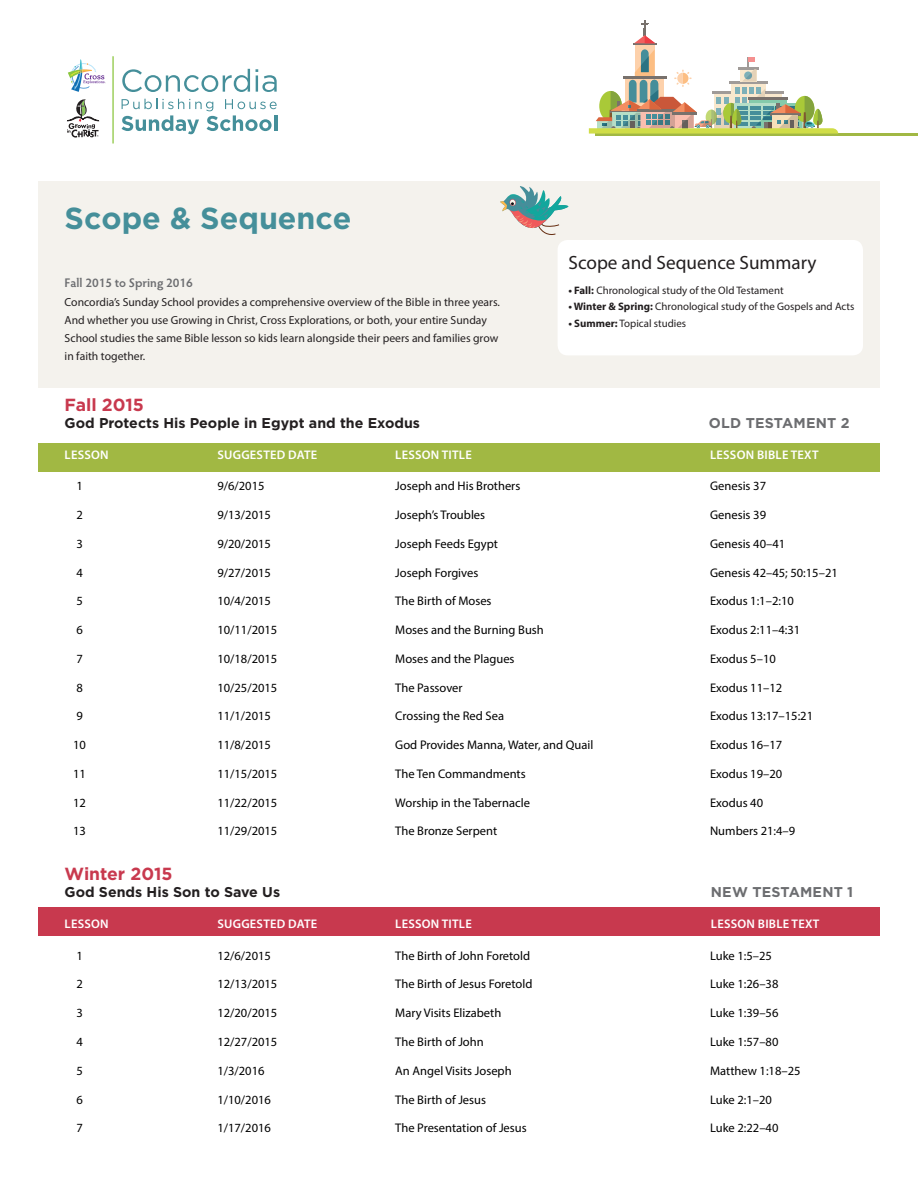
<style>
.page{position:relative;width:918px;height:1188px;background:#fff}
.page>*{position:absolute;margin:0;border:0;box-sizing:border-box;transform-origin:0 0}
.t1{font:700 30.45px "Gotham";color:#458f9a}
.t2{font:19.2px "Myriad Pro";color:#231f20}
.t3{font:700 17.55px "Gotham";color:#c8394e}
.t4{font:700 14.25px "Gotham";color:#231f20}
.t5{font:700 14.25px "Gotham";letter-spacing:.015em;color:#6c6d70}
.t6{font:12.6px "Myriad Pro";color:#000}
.t7{font:600 12.6px "Myriad Pro";letter-spacing:.02em;color:#fff}
.t8{font:600 12.6px "Hypatia Sans Pro";color:#6c6d70}
.t9{font:11.7px/17.9px "Myriad Pro";color:#231f20}
.t10{font:10.8px "Myriad Pro";color:#231f20}
.s1{font-weight:700}
</style>
<div class="page">
<div style="left:38px;top:182px;width:842px;height:206px;background:#f4f2ed"></div>
<div style="left:38px;top:908px;width:842px;height:28px;background:#c8394e"></div>
<div style="left:38px;top:443px;width:842px;height:29px;background:#a1b843"></div>
<div style="left:558px;top:240px;width:305px;height:115px;background:#fff;border-radius:10px"></div>
<hr style="left:595px;top:133px;width:323px;height:3px;background:#a1b844">
<svg style="left:589px;top:20px;width:249px;height:114px"></svg>
<svg style="left:500px;top:186px;width:68px;height:49px"></svg>
<svg style="left:122px;top:69px;width:128px;height:23px"></svg>
<svg style="left:256px;top:69px;width:21px;height:23px"></svg>
<svg style="left:68px;top:60px;width:38px;height:32px"></svg>
<svg style="left:67px;top:99px;width:33px;height:39px"></svg>
<hr style="left:112px;top:56px;width:2px;height:88px;background:#8bc63e">
<svg style="left:122px;top:99px;width:155px;height:35px"></svg>
<hr style="left:274px;top:115px;width:3px;height:16px;background:#458f9a">
<h1 class="t1" style="left:65px;top:200px;width:289px">Scope &amp; Sequence</h1>
<p class="t8" style="left:65px;top:274px;width:130px">Fall 2015 to Spring 2016</p>
<p class="t9" style="left:65px;top:293px;width:437px">Concordia’s Sunday School provides a comprehensive overview of the Bible in three years.<br>And whether you use Growing in Christ, Cross Explorations, or both, your entire Sunday School studies the same Bible lesson so kids learn alongside their peers and families grow in faith together.</p>
<h3 class="t3" style="left:65px;top:394px;width:81px">Fall 2015</h3>
<p class="t4" style="left:65px;top:414px;width:357px">God Protects His People in Egypt and the Exodus</p>
<h2 class="t2" style="left:568px;top:251px;width:250px">Scope and Sequence Summary</h2>
<p class="t10" style="left:568px;top:283px;width:217px"><span class="s1">• Fall:</span> Chronological study of the Old Testament</p>
<p class="t10" style="left:568px;top:300px;width:288px"><span class="s1">• Winter &amp; Spring:</span> Chronological study of the Gospels and Acts</p>
<p class="t10" style="left:568px;top:317px;width:119px"><span class="s1">• Summer:</span> Topical studies</p>
<p class="t5" style="left:709px;top:415px;width:142px">OLD TESTAMENT 2</p>
<p class="t7" style="left:65px;top:447px;width:46px">LESSON</p>
<p class="t7" style="left:217px;top:447px;width:102px">SUGGESTED DATE</p>
<p class="t7" style="left:395px;top:447px;width:78px">LESSON TITLE</p>
<p class="t7" style="left:710px;top:447px;width:110px">LESSON BIBLE TEXT</p>
<p class="t6" style="left:76px;top:478px;width:8px">1</p>
<p class="t6" style="left:217px;top:478px;width:49px">9/6/2015</p>
<p class="t6" style="left:395px;top:478px;width:127px">Joseph and His Brothers</p>
<p class="t6" style="left:710px;top:478px;width:58px">Genesis 37</p>
<p class="t6" style="left:76px;top:507px;width:8px">2</p>
<p class="t6" style="left:217px;top:507px;width:55px">9/13/2015</p>
<p class="t6" style="left:395px;top:507px;width:91px">Joseph’s Troubles</p>
<p class="t6" style="left:710px;top:507px;width:58px">Genesis 39</p>
<p class="t6" style="left:76px;top:536px;width:8px">3</p>
<p class="t6" style="left:217px;top:536px;width:55px">9/20/2015</p>
<p class="t6" style="left:395px;top:536px;width:104px">Joseph Feeds Egypt</p>
<p class="t6" style="left:710px;top:536px;width:77px">Genesis 40–41</p>
<p class="t6" style="left:76px;top:565px;width:8px">4</p>
<p class="t6" style="left:217px;top:565px;width:55px">9/27/2015</p>
<p class="t6" style="left:395px;top:565px;width:85px">Joseph Forgives</p>
<p class="t6" style="left:710px;top:565px;width:129px">Genesis 42–45; 50:15–21</p>
<p class="t6" style="left:76px;top:593px;width:8px">5</p>
<p class="t6" style="left:217px;top:593px;width:55px">10/4/2015</p>
<p class="t6" style="left:395px;top:593px;width:98px">The Birth of Moses</p>
<p class="t6" style="left:710px;top:593px;width:85px">Exodus 1:1–2:10</p>
<p class="t6" style="left:76px;top:622px;width:8px">6</p>
<p class="t6" style="left:217px;top:622px;width:61px">10/11/2015</p>
<p class="t6" style="left:395px;top:622px;width:150px">Moses and the Burning Bush</p>
<p class="t6" style="left:710px;top:622px;width:92px">Exodus 2:11–4:31</p>
<p class="t6" style="left:76px;top:651px;width:8px">7</p>
<p class="t6" style="left:217px;top:651px;width:61px">10/18/2015</p>
<p class="t6" style="left:395px;top:651px;width:121px">Moses and the Plagues</p>
<p class="t6" style="left:710px;top:651px;width:67px">Exodus 5–10</p>
<p class="t6" style="left:76px;top:680px;width:8px">8</p>
<p class="t6" style="left:217px;top:680px;width:61px">10/25/2015</p>
<p class="t6" style="left:395px;top:680px;width:69px">The Passover</p>
<p class="t6" style="left:710px;top:680px;width:74px">Exodus 11–12</p>
<p class="t6" style="left:76px;top:708px;width:8px">9</p>
<p class="t6" style="left:217px;top:708px;width:55px">11/1/2015</p>
<p class="t6" style="left:395px;top:708px;width:110px">Crossing the Red Sea</p>
<p class="t6" style="left:710px;top:708px;width:105px">Exodus 13:17–15:21</p>
<p class="t6" style="left:73px;top:737px;width:14px">10</p>
<p class="t6" style="left:217px;top:737px;width:55px">11/8/2015</p>
<p class="t6" style="left:395px;top:737px;width:200px">God Provides Manna, Water, and Quail</p>
<p class="t6" style="left:710px;top:737px;width:74px">Exodus 16–17</p>
<p class="t6" style="left:73px;top:766px;width:14px">11</p>
<p class="t6" style="left:217px;top:766px;width:61px">11/15/2015</p>
<p class="t6" style="left:395px;top:766px;width:132px">The Ten Commandments</p>
<p class="t6" style="left:710px;top:766px;width:74px">Exodus 19–20</p>
<p class="t6" style="left:73px;top:795px;width:14px">12</p>
<p class="t6" style="left:217px;top:795px;width:61px">11/22/2015</p>
<p class="t6" style="left:395px;top:795px;width:136px">Worship in the Tabernacle</p>
<p class="t6" style="left:710px;top:795px;width:55px">Exodus 40</p>
<p class="t6" style="left:73px;top:823px;width:14px">13</p>
<p class="t6" style="left:217px;top:823px;width:61px">11/29/2015</p>
<p class="t6" style="left:395px;top:823px;width:103px">The Bronze Serpent</p>
<p class="t6" style="left:710px;top:823px;width:87px">Numbers 21:4–9</p>
<h3 class="t3" style="left:65px;top:864px;width:110px">Winter 2015</h3>
<p class="t4" style="left:65px;top:884px;width:217px">God Sends His Son to Save Us</p>
<p class="t5" style="left:711px;top:884px;width:144px">NEW TESTAMENT 1</p>
<p class="t7" style="left:65px;top:916px;width:46px">LESSON</p>
<p class="t7" style="left:217px;top:916px;width:102px">SUGGESTED DATE</p>
<p class="t7" style="left:395px;top:916px;width:78px">LESSON TITLE</p>
<p class="t7" style="left:711px;top:916px;width:110px">LESSON BIBLE TEXT</p>
<p class="t6" style="left:76px;top:948px;width:8px">1</p>
<p class="t6" style="left:217px;top:948px;width:55px">12/6/2015</p>
<p class="t6" style="left:395px;top:948px;width:136px">The Birth of John Foretold</p>
<p class="t6" style="left:710px;top:948px;width:63px">Luke 1:5–25</p>
<p class="t6" style="left:76px;top:977px;width:8px">2</p>
<p class="t6" style="left:217px;top:977px;width:61px">12/13/2015</p>
<p class="t6" style="left:395px;top:977px;width:139px">The Birth of Jesus Foretold</p>
<p class="t6" style="left:710px;top:977px;width:70px">Luke 1:26–38</p>
<p class="t6" style="left:76px;top:1005px;width:8px">3</p>
<p class="t6" style="left:217px;top:1005px;width:61px">12/20/2015</p>
<p class="t6" style="left:395px;top:1005px;width:108px">Mary Visits Elizabeth</p>
<p class="t6" style="left:710px;top:1005px;width:70px">Luke 1:39–56</p>
<p class="t6" style="left:76px;top:1034px;width:8px">4</p>
<p class="t6" style="left:217px;top:1034px;width:61px">12/27/2015</p>
<p class="t6" style="left:395px;top:1034px;width:90px">The Birth of John</p>
<p class="t6" style="left:710px;top:1034px;width:70px">Luke 1:57–80</p>
<p class="t6" style="left:76px;top:1063px;width:8px">5</p>
<p class="t6" style="left:217px;top:1063px;width:49px">1/3/2016</p>
<p class="t6" style="left:395px;top:1063px;width:118px">An Angel Visits Joseph</p>
<p class="t6" style="left:710px;top:1063px;width:92px">Matthew 1:18–25</p>
<p class="t6" style="left:76px;top:1092px;width:8px">6</p>
<p class="t6" style="left:217px;top:1092px;width:55px">1/10/2016</p>
<p class="t6" style="left:395px;top:1092px;width:92px">The Birth of Jesus</p>
<p class="t6" style="left:710px;top:1092px;width:63px">Luke 2:1–20</p>
<p class="t6" style="left:76px;top:1120px;width:8px">7</p>
<p class="t6" style="left:217px;top:1120px;width:55px">1/17/2016</p>
<p class="t6" style="left:395px;top:1120px;width:133px">The Presentation of Jesus</p>
<p class="t6" style="left:710px;top:1120px;width:70px">Luke 2:22–40</p>
</div>
